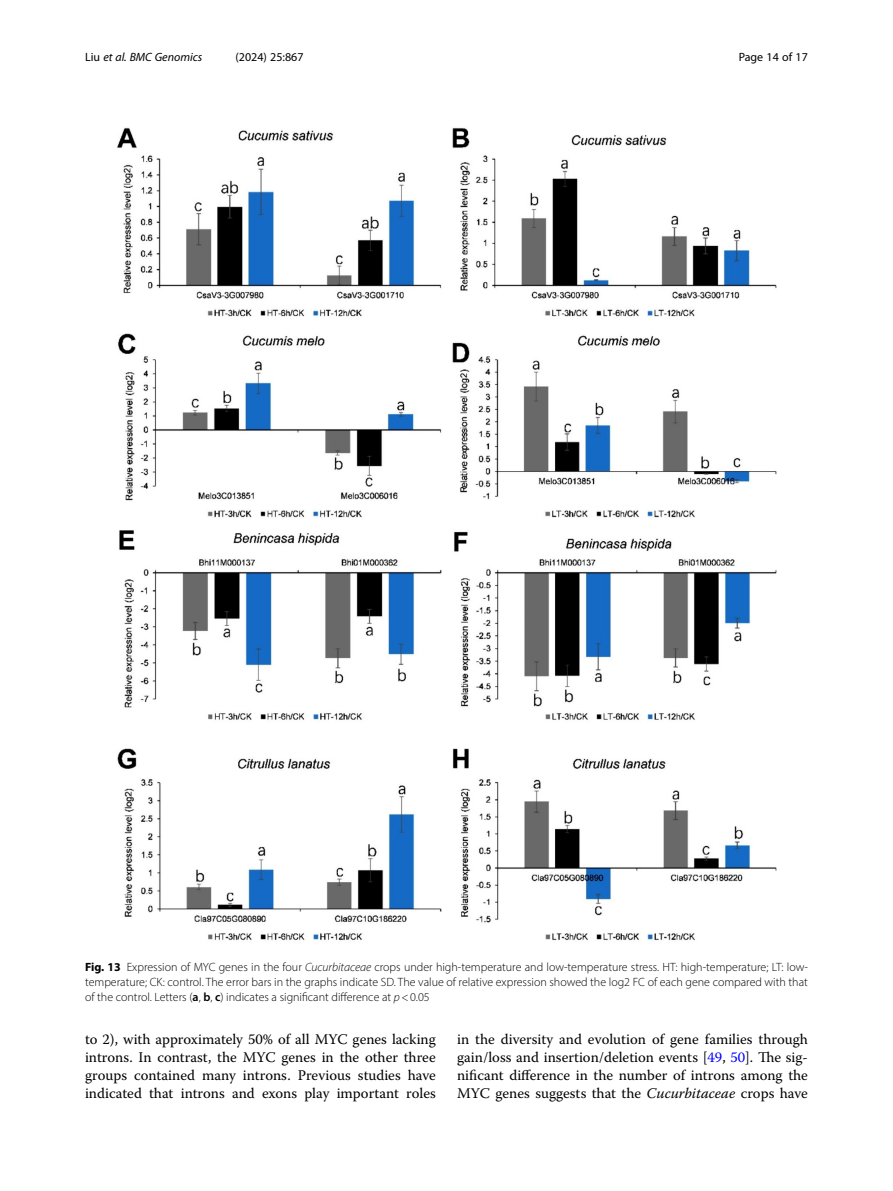
<style>
.page{position:relative;width:893px;height:1191px;background:#fff}
.page>*{position:absolute;margin:0;border:0;box-sizing:border-box;transform-origin:0 0}
.Body_Text_Indent{font:14.7px/18px "Warnock Pro";color:#000;text-align:justify}
.Figure_Caption{font:300 12px/15px "Myriad Pro";color:#000;text-align:justify}
.t1{font:12px "Myriad Pro";color:#000}
.t2{font:italic 12px "Myriad Pro";color:#000}
.s1{font-style:normal}
.s2{font-weight:700}
.s3{font-style:italic}
.s4{font-weight:600}
.s5{color:#00f}
</style>
<div class="page">
<img style="left:117px;top:127px;width:659px;height:814px">
<p class="t2" style="left:85px;top:50px;width:119px"><span class="s1">Liu</span> et al. BMC Genomics</p>
<p class="t1" style="left:235px;top:50px;width:70px">(2024) 25:867</p>
<p class="t1" style="left:739px;top:50px;width:71px">Page 14 of 17</p>
<p class="Figure_Caption" style="left:85px;top:959px;width:724px"><span class="s2">Fig. 13</span> Expression of MYC genes in the four <span class="s3">Cucurbitaceae</span> crops under high-temperature and low-temperature stress. HT: high-temperature; LT: low&shy;temperature; CK: control. The error bars in the graphs indicate SD. The value of relative expression showed the log2 FC of each gene compared with that of the control. Letters (<span class="s4">a</span>, <span class="s4">b</span>, <span class="s4">c</span>) indicates a significant difference at <span class="s3">p</span>&lt;0.05</p>
<p class="Body_Text_Indent" style="left:85px;top:1030px;width:352px">to 2), with approximately 50% of all MYC genes lacking introns. In contrast, the MYC genes in the other three groups contained many introns. Previous studies have indicated that introns and exons play important roles</p>
<p class="Body_Text_Indent" style="left:457px;top:1030px;width:352px">in the diversity and evolution of gene families through gain/loss and insertion/deletion events [<span class="s5">49</span>, <span class="s5">50</span>]. The sig&shy;nificant difference in the number of introns among the MYC genes suggests that the <span class="s3">Cucurbitaceae</span> crops have</p>
</div>
